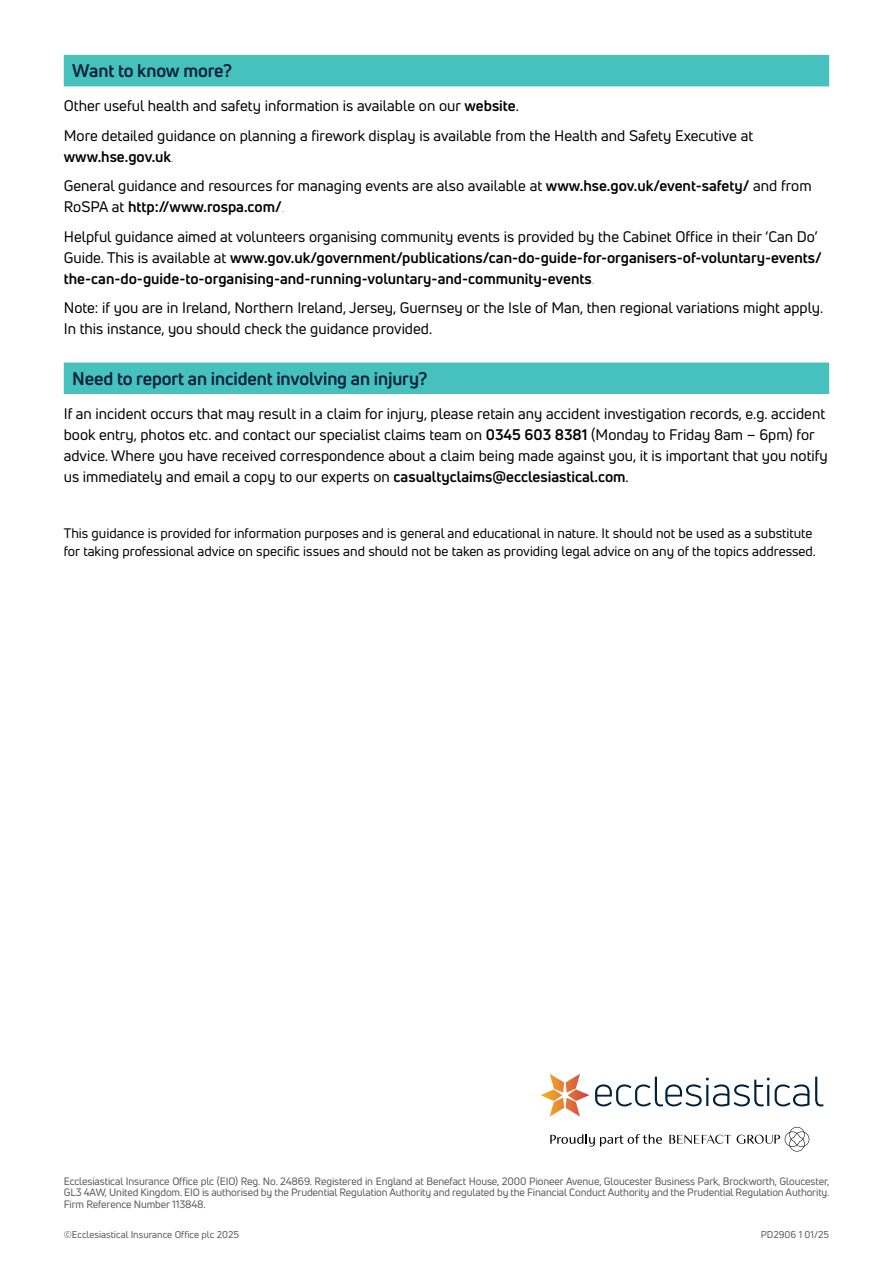
<style>
.page{position:relative;width:893px;height:1263px;background:#fff}
.page>*{position:absolute;margin:0;border:0;box-sizing:border-box;transform-origin:0 0}
.t1{font:700 18px "Uni Neue";letter-spacing:-.005em;color:#001f3b}
.t2{font:15px/21px "Uni Neue";color:#000}
.t3{font:700 15px/21px "Uni Neue";color:#000}
.t4{font:13.5px/18px "Uni Neue";color:#000}
.t5{font:10.5px/11.2px "Uni Neue";letter-spacing:-.01em;color:#58595b;text-align:justify}
.t6{font:9.75px "Uni Neue";color:#58595b}
.s1{font-weight:700}
.s2{font-weight:300}
.s3{font-weight:400}
</style>
<div class="page">
<div style="left:64px;top:362px;width:765px;height:32px;background:#46c1be"></div>
<div style="left:64px;top:55px;width:765px;height:31px;background:#46c1be"></div>
<svg style="left:595px;top:1077px;width:228px;height:29px"></svg>
<svg style="left:540px;top:1074px;width:49px;height:42px"></svg>
<svg style="left:550px;top:1134px;width:112px;height:12px"></svg>
<svg style="left:669px;top:1135px;width:62px;height:9px"></svg>
<svg style="left:737px;top:1127px;width:72px;height:24px"></svg>
<h4 class="t1" style="left:72px;top:60px;width:161px">Want to know more?</h4>
<p class="t2" style="left:64px;top:95px;width:457px">Other useful health and safety information is available on our <span class="s1">website</span>.</p>
<p class="t2" style="left:64px;top:125px;width:691px">More detailed guidance on planning a firework display is available from the Health and Safety Executive at</p>
<h5 class="t3" style="left:64px;top:145px;width:112px">www.hse.gov.uk<span class="s2">.</span></h5>
<p class="t2" style="left:64px;top:175px;width:749px">General guidance and resources for managing events are also available at <span class="s1">www.hse.gov.uk/event-safety/</span> and from<br>RoSPA at <span class="s1">http://www.rospa.com/</span><span class="s2">.</span></p>
<p class="t3" style="left:64px;top:225px;width:759px"><span class="s3">Helpful guidance aimed at volunteers organising community events is provided by the Cabinet Office in their ‘Can Do’<br>Guide. This is available at</span> www.gov.uk/government/publications/can-do-guide-for-organisers-of-voluntary-events/ the-can-do-guide-to-organising-and-running-voluntary-and-community-events<span class="s2">.</span></p>
<p class="t2" style="left:64px;top:297px;width:761px">Note: if you are in Ireland, Northern Ireland, Jersey, Guernsey or the Isle of Man, then regional variations might apply.<br>In this instance, you should check the guidance provided.</p>
<h4 class="t1" style="left:72px;top:367px;width:357px">Need to report an incident involving an injury?</h4>
<p class="t2" style="left:64px;top:403px;width:766px">If an incident occurs that may result in a claim for injury, please retain any accident investigation records, e.g. accident book entry, photos etc. and contact our specialist claims team on <span class="s1">0345 603 8381</span> (Monday to Friday 8am – 6pm) for advice. Where you have received correspondence about a claim being made against you, it is important that you notify us immediately and email a copy to our experts on <span class="s1">casualtyclaims@ecclesiastical.com</span>.</p>
<p class="t4" style="left:64px;top:524px;width:753px">This guidance is provided for information purposes and is general and educational in nature. It should not be used as a substitute for taking professional advice on specific issues and should not be taken as providing legal advice on any of the topics addressed.</p>
<p class="t5" style="left:64px;top:1175px;width:767px">Ecclesiastical Insurance Office plc (EIO) Reg. No. 24869. Registered in England at Benefact House, 2000 Pioneer Avenue, Gloucester Business Park, Brockworth, Gloucester, GL3 4AW, United Kingdom. EIO is authorised by the Prudential Regulation Authority and regulated by the Financial Conduct Authority and the Prudential Regulation Authority.<br>Firm Reference Number 113848.</p>
<p class="t6" style="left:64px;top:1228px;width:177px">©Ecclesiastical Insurance Office plc 2025</p>
<p class="t6" style="left:761px;top:1228px;width:70px">PD2906 1 01/25</p>
</div>
